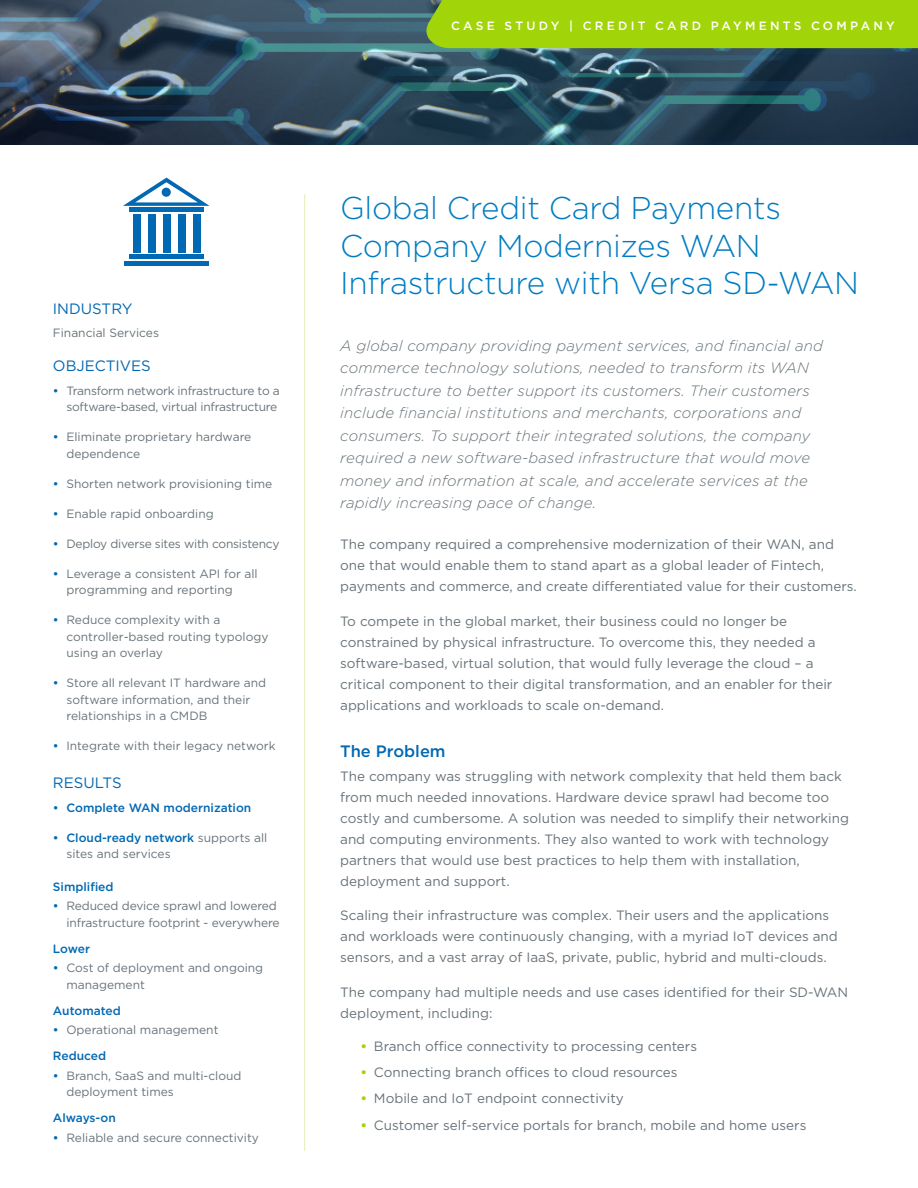
<style>
.page{position:relative;width:918px;height:1188px;background:#fff}
.page>*{position:absolute;margin:0;border:0;box-sizing:border-box;transform-origin:0 0}
.t1{font:300 31.5px/37.5px "Gotham";letter-spacing:-.01em;color:#007cc2}
.t2{font:500 16.5px "Gotham";color:#0168b3}
.t3{font:italic 300 15px/22.5px "Gotham";letter-spacing:.01em;color:#687379}
.t4{font:15px "Gotham";color:#0168b3}
.t5{font:13.5px/21px "Gotham";color:#687379}
.t6{font:12px/16.5px "Gotham";color:#687379}
.t7{font:12px/16.5px "Gotham";letter-spacing:-.02em;color:#687379;text-align:right}
.t8{font:500 12px "Gotham";color:#0168b3}
.t9{font:500 12px "Gotham";letter-spacing:.27em;color:#fff}
.s1{font-weight:500;color:#0168b3}
.s2{font-weight:700;color:#a2d40a}
</style>
<div class="page">
<img style="left:0;top:0;width:918px;height:145px">
<hr style="left:304px;top:194px;width:1px;height:957px;background:#e5efb5">
<div style="left:133px;top:214px;width:8px;height:39px;background:#0168b3"></div>
<div style="left:148px;top:214px;width:7px;height:39px;background:#0168b3"></div>
<div style="left:163px;top:214px;width:7px;height:39px;background:#0168b3"></div>
<div style="left:178px;top:214px;width:7px;height:39px;background:#0168b3"></div>
<div style="left:193px;top:214px;width:7px;height:39px;background:#0168b3"></div>
<hr style="left:129px;top:208px;width:75px;height:4px;background:#0168b3">
<hr style="left:129px;top:255px;width:75px;height:4px;background:#0168b3">
<div style="left:124px;top:261px;width:84px;height:5px;background:#0168b3"></div>
<svg style="left:123px;top:178px;width:87px;height:28px"></svg>
<div style="left:162px;top:188px;width:9px;height:9px;background:#0168b3;border-radius:50%"></div>
<div style="left:424px;top:0;width:494px;height:49px;background:#a2d40a"></div>
<p class="t9" style="left:451px;top:18px;width:445px">CASE STUDY | CREDIT CARD PAYMENTS COMPANY</p>
<p class="t4" style="left:53px;top:300px;width:81px">INDUSTRY</p>
<p class="t6" style="left:53px;top:325px;width:108px">Financial Services</p>
<p class="t4" style="left:53px;top:357px;width:99px">OBJECTIVES</p>
<p class="t7" style="left:53px;top:382px;width:228px"><span class="s1">•</span> Transform network infrastructure to a software-based, virtual infrastructure</p>
<p class="t6" style="left:66px;top:429px;width:186px;text-indent:-14px"><span class="s1">•</span> Eliminate proprietary hardware dependence</p>
<p class="t6" style="left:53px;top:475px;width:221px"><span class="s1">•</span> Shorten network provisioning time</p>
<p class="t6" style="left:53px;top:505px;width:162px"><span class="s1">•</span> Enable rapid onboarding</p>
<p class="t7" style="left:53px;top:535px;width:228px"><span class="s1">•</span> Deploy diverse sites with consistency</p>
<p class="t6" style="left:66px;top:565px;width:193px;text-indent:-14px"><span class="s1">•</span> Leverage a consistent API for all programming and reporting</p>
<p class="t6" style="left:66px;top:612px;width:204px;text-indent:-14px"><span class="s1">•</span> Reduce complexity with a controller-based routing typology using an overlay</p>
<p class="t6" style="left:66px;top:675px;width:201px;text-indent:-14px"><span class="s1">•</span> Store all relevant IT hardware and software information, and their relationships in a CMDB</p>
<p class="t6" style="left:53px;top:738px;width:224px"><span class="s1">•</span> Integrate with their legacy network</p>
<p class="t4" style="left:53px;top:774px;width:70px">RESULTS</p>
<p class="t8" style="left:53px;top:800px;width:200px">• Complete WAN modernization</p>
<p class="t6" style="left:66px;top:829px;width:203px;text-indent:-14px"><span class="s1">• Cloud-ready network</span> supports all sites and services</p>
<p class="t8" style="left:53px;top:880px;width:62px">Simplified</p>
<p class="t6" style="left:53px;top:898px;width:228px;text-align:right"><span class="s1">•</span> Reduced device sprawl and lowered infrastructure footprint - everywhere</p>
<p class="t8" style="left:53px;top:942px;width:39px">Lower</p>
<p class="t6" style="left:66px;top:960px;width:198px;text-indent:-14px"><span class="s1">•</span> Cost of deployment and ongoing management</p>
<p class="t8" style="left:53px;top:1004px;width:69px">Automated</p>
<p class="t6" style="left:53px;top:1017px;width:167px;line-height:26.2px"><span class="s1">•</span> Operational management<br><span class="s1">Reduced</span></p>
<p class="t6" style="left:66px;top:1067px;width:177px;text-indent:-14px"><span class="s1">•</span> Branch, SaaS and multi-cloud deployment times</p>
<p class="t8" style="left:53px;top:1111px;width:64px">Always-on</p>
<p class="t6" style="left:53px;top:1129px;width:208px"><span class="s1">•</span> Reliable and secure connectivity</p>
<h1 class="t1" style="left:340px;top:189px;width:520px">Global Credit Card Payments<br>Company Modernizes WAN<br>Infrastructure with Versa SD-WAN</h1>
<p class="t3" style="left:340px;top:334px;width:484px">A global company providing payment services, and financial and commerce technology solutions, needed to transform its WAN infrastructure to better support its customers. Their customers include financial institutions and merchants, corporations and consumers. To support their integrated solutions, the company required a new software-based infrastructure that would move money and information at scale, and accelerate services at the rapidly increasing pace of change.</p>
<p class="t5" style="left:340px;top:534px;width:518px">The company required a comprehensive modernization of their WAN, and one that would enable them to stand apart as a global leader of Fintech, payments and commerce, and create differentiated value for their customers.</p>
<p class="t5" style="left:340px;top:610px;width:494px">To compete in the global market, their business could no longer be constrained by physical infrastructure. To overcome this, they needed a software-based, virtual solution, that would fully leverage the cloud – a critical component to their digital transformation, and an enabler for their applications and workloads to scale on-demand.</p>
<p class="t2" style="left:340px;top:741px;width:107px">The Problem</p>
<p class="t5" style="left:340px;top:765px;width:510px">The company was struggling with network complexity that held them back from much needed innovations. Hardware device sprawl had become too costly and cumbersome. A solution was needed to simplify their networking and computing environments. They also wanted to work with technology partners that would use best practices to help them with installation, deployment and support.</p>
<p class="t5" style="left:340px;top:905px;width:499px">Scaling their infrastructure was complex. Their users and the applications and workloads were continuously changing, with a myriad IoT devices and sensors, and a vast array of IaaS, private, public, hybrid and multi-clouds.</p>
<p class="t5" style="left:340px;top:982px;width:510px">The company had multiple needs and use cases identified for their SD-WAN deployment, including:</p>
<p class="t5" style="left:360px;top:1036px;width:338px"><span class="s2">•</span> Branch office connectivity to processing centers</p>
<p class="t5" style="left:360px;top:1062px;width:319px"><span class="s2">•</span> Connecting branch offices to cloud resources</p>
<p class="t5" style="left:360px;top:1088px;width:265px"><span class="s2">•</span> Mobile and IoT endpoint connectivity</p>
<p class="t5" style="left:360px;top:1114px;width:447px"><span class="s2">•</span> Customer self-service portals for branch, mobile and home users</p>
</div>
